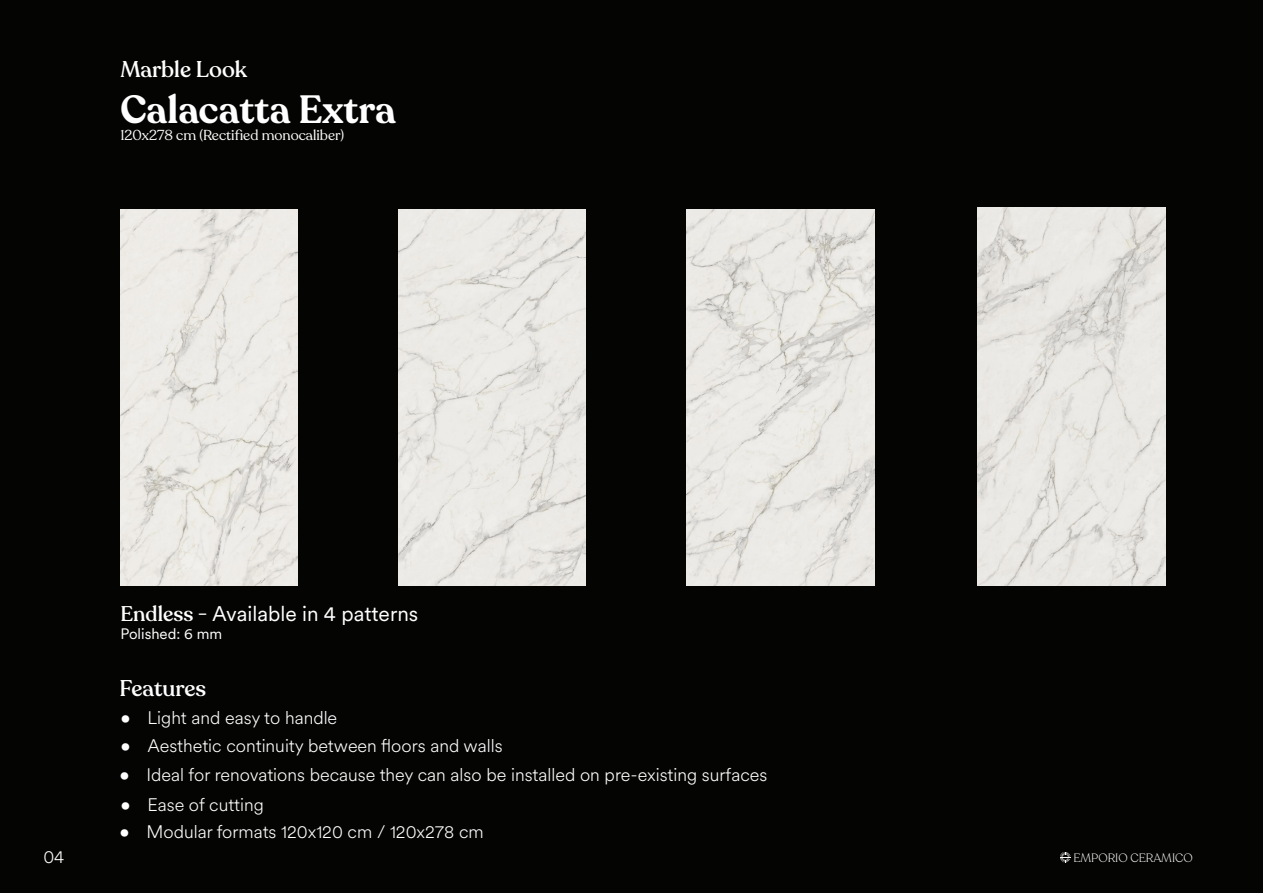
<style>
.page{position:relative;width:1263px;height:893px;background:#040503}
.page>*{position:absolute;margin:0;border:0;box-sizing:border-box;transform-origin:0 0}
.t1{font:600 39px "Recoleta";color:#fff}
.t2{font:500 22.5px "Recoleta";color:#fff}
.t3{font:21px "Circular XX";color:#fff}
.t4{font:300 18px "Circular XX";color:#fff}
.t5{font:15px "Circular XX";color:#fff}
.t6{font:14.25px "Recoleta";color:#fff}
.t7{font:300 12px "Recoleta";color:#fff}
.s1{font-family:"Recoleta";font-weight:500}
</style>
<div class="page">
<svg style="left:1060px;top:852px;width:10px;height:10px"></svg>
<img style="left:121px;top:209px;width:176px;height:376px">
<img style="left:399px;top:209px;width:187px;height:376px">
<img style="left:687px;top:209px;width:188px;height:376px">
<img style="left:977px;top:207px;width:189px;height:378px">
<p class="t2" style="left:120px;top:55px;width:128px">Marble Look</p>
<p class="t1" style="left:120px;top:85px;width:277px">Calacatta Extra</p>
<p class="t6" style="left:120px;top:127px;width:225px">120x278 cm (Rectified monocaliber(</p>
<p class="t4" style="left:43px;top:845px;width:23px">04</p>
<p class="t3" style="left:121px;top:599px;width:299px"><span class="s1">Endless -</span> Available in 4 patterns</p>
<p class="t5" style="left:121px;top:623px;width:103px">Polished 6: mm</p>
<p class="t2" style="left:120px;top:675px;width:88px">Features</p>
<p class="t4" style="left:147px;top:705px;width:191px">Light and easy to handle</p>
<p class="t4" style="left:120px;top:705px;width:12px">•</p>
<p class="t4" style="left:120px;top:734px;width:12px">•</p>
<p class="t4" style="left:147px;top:734px;width:357px">Aesthetic continuity between floors and walls</p>
<p class="t4" style="left:120px;top:762px;width:12px">•</p>
<p class="t4" style="left:147px;top:762px;width:622px">Ideal for renovations because they can also be installed on pre-existing surfaces</p>
<p class="t4" style="left:120px;top:792px;width:12px">•</p>
<p class="t4" style="left:147px;top:792px;width:118px">Ease of cutting</p>
<p class="t4" style="left:120px;top:820px;width:12px">•</p>
<p class="t4" style="left:147px;top:820px;width:339px">Modular formats 120x120 cm / 120x278 cm</p>
<p class="t7" style="left:1073px;top:850px;width:121px">EMPORIO CERAMICO</p>
</div>
